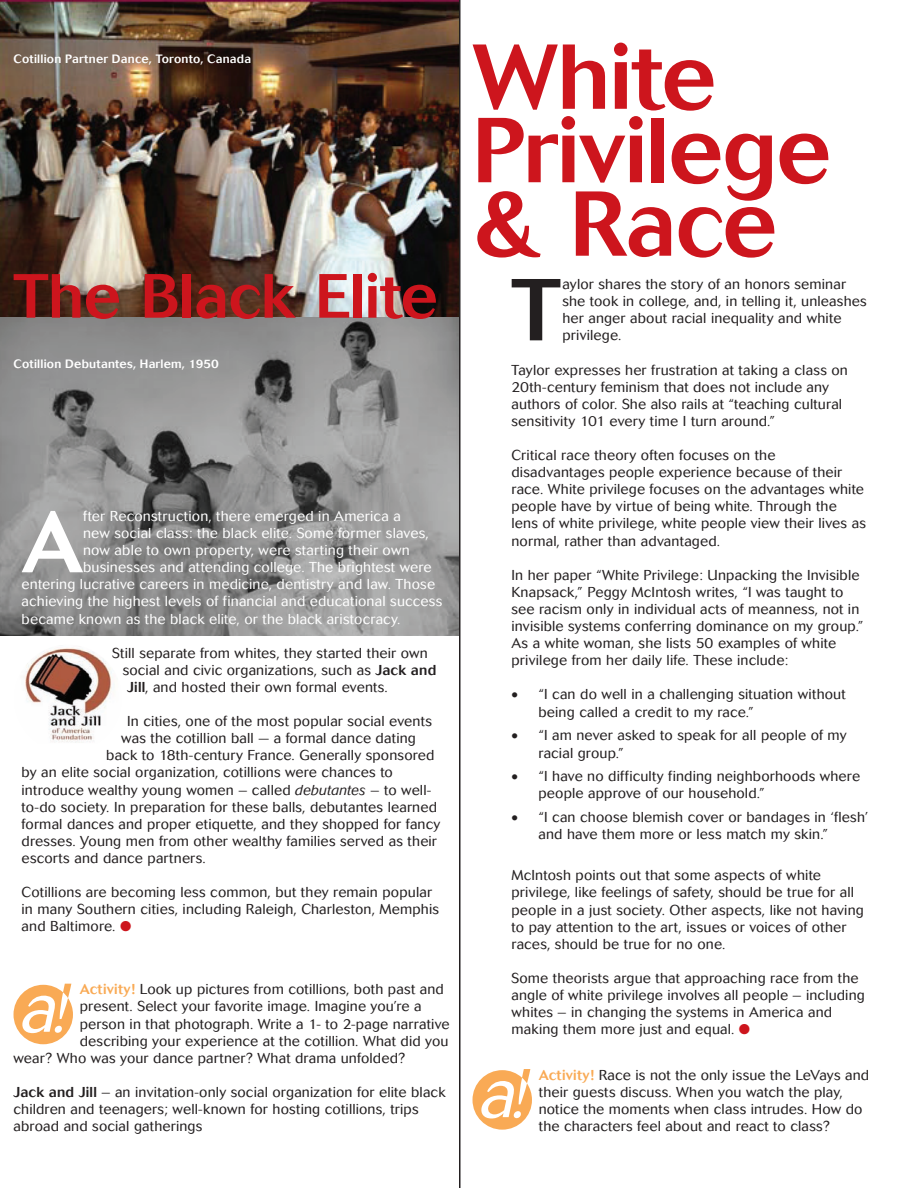
<style>
.page{position:relative;width:918px;height:1188px;background:#fff}
.page>*{position:absolute;margin:0;border:0;box-sizing:border-box;transform-origin:0 0}
.t1{font:500 91.05px/73.5px "Cosmos";letter-spacing:-.01em;color:#cd151d}
.t2{font:500 86.85px "Cosmos";color:#fff}
.t3{font:500 86.85px "Cosmos";color:#231f20}
.t4{font:500 61.65px "Cosmos";letter-spacing:-.005em;color:#cd151d}
.t5{font:300 14.25px/17.1px "Cosmos";letter-spacing:.01em;color:#231f20}
.t6{font:300 14.25px "Cosmos";letter-spacing:.01em;color:#fff}
.t7{font:500 12px "Cosmos";letter-spacing:.02em;color:#fff}
.s1{font-weight:500}
.s2{font-style:italic}
.s3{color:#cd151d}
.s4{font-weight:500;color:#f9aa55}
</style>
<div class="page">
<img style="left:0;top:0;width:458px;height:636px">
<svg style="left:14px;top:984px;width:59px;height:60px"></svg>
<hr style="left:459px;top:0;width:1px;height:1188px;background:#231f20">
<img style="left:25px;top:648px;width:87px;height:95px">
<svg style="left:472px;top:1069px;width:60px;height:61px"></svg>
<p class="t7" style="left:14px;top:52px;width:239px">Cotillion Partner Dance, Toronto, Canada</p>
<h3 class="t4" style="left:14px;top:261px;width:426px">The Black Elite</h3>
<p class="t7" style="left:14px;top:357px;width:207px">Cotillion Debutantes, Harlem, 1950</p>
<h2 class="t2" style="left:22px;top:492px;width:63px">A</h2>
<p class="t6" style="left:83px;top:508px;width:319px">fter Reconstruction, there emerged in America a</p>
<p class="t6" style="left:83px;top:525px;width:347px">new social class: the black elite. Some former slaves,</p>
<p class="t6" style="left:83px;top:542px;width:328px">now able to own property, were starting their own</p>
<p class="t6" style="left:83px;top:559px;width:350px">businesses and attending college. The brightest were</p>
<p class="t6" style="left:22px;top:576px;width:415px">entering lucrative careers in medicine, dentistry and law. Those</p>
<p class="t6" style="left:22px;top:593px;width:422px">achieving the highest levels of financial and educational success</p>
<p class="t6" style="left:22px;top:611px;width:380px">became known as the black elite, or the black aristocracy.</p>
<p class="t5" style="left:112px;top:644px;width:317px">Still separate from whites, they started their own</p>
<p class="t5" style="left:123px;top:662px;width:315px">social and civic organizations, such as <span class="s1">Jack and</span></p>
<p class="t5" style="left:127px;top:679px;width:262px"><span class="s1">Jill</span>, and hosted their own formal events.</p>
<p class="t5" style="left:127px;top:713px;width:306px">In cities, one of the most popular social events</p>
<p class="t5" style="left:121px;top:730px;width:296px">was the cotillion ball — a formal dance dating</p>
<p class="t5" style="left:106px;top:747px;width:330px">back to 18th-century France. Generally sponsored</p>
<p class="t5" style="left:22px;top:764px;width:373px">by an elite social organization, cotillions were chances to</p>
<p class="t5" style="left:22px;top:781px;width:411px">introduce wealthy young women – called <span class="s2">debutantes</span> – to well-</p>
<p class="t5" style="left:22px;top:798px;width:417px">to-do society. In preparation for these balls, debutantes learned</p>
<p class="t5" style="left:22px;top:815px;width:420px">formal dances and proper etiquette, and they shopped for fancy</p>
<p class="t5" style="left:22px;top:833px;width:417px">dresses. Young men from other wealthy families served as their</p>
<p class="t5" style="left:22px;top:850px;width:186px">escorts and dance partners.</p>
<p class="t5" style="left:22px;top:884px;width:419px">Cotillions are becoming less common, but they remain popular in many Southern cities, including Raleigh, Charleston, Memphis and Baltimore. <span class="s3">●</span></p>
<p class="t5" style="left:80px;top:981px;width:366px"><span class="s4">Activity!</span> Look up pictures from cotillions, both past and</p>
<p class="t5" style="left:80px;top:998px;width:343px">present. Select your favorite image. Imagine you’re a</p>
<p class="t5" style="left:80px;top:1015px;width:371px">person in that photograph. Write a 1- to 2-page narrative</p>
<p class="t5" style="left:80px;top:1032px;width:370px">describing your experience at the cotillion. What did you</p>
<p class="t5" style="left:14px;top:1049px;width:393px">wear? Who was your dance partner? What drama unfolded?</p>
<p class="t5" style="left:14px;top:1084px;width:433px"><span class="s1">Jack and Jill</span> – an invitation-only social organization for elite black children and teenagers; well-known for hosting cotillions, trips abroad and social gatherings</p>
<h1 class="t1" style="left:472px;top:41px;width:360px">White<br>Privilege &amp; Race</h1>
<h2 class="t3" style="left:512px;top:260px;width:50px">T</h2>
<p class="t5" style="left:562px;top:276px;width:306px">aylor shares the story of an honors seminar she took in college, and, in telling it, unleashes her anger about racial inequality and white privilege.</p>
<p class="t5" style="left:511px;top:361px;width:338px">Taylor expresses her frustration at taking a class on 20th-century feminism that does not include any authors of color. She also rails at “teaching cultural sensitivity 101 every time I turn around.”</p>
<p class="t5" style="left:511px;top:447px;width:356px">Critical race theory often focuses on the disadvantages people experience because of their race. White privilege focuses on the advantages white people have by virtue of being white. Through the lens of white privilege, white people view their lives as normal, rather than advantaged.</p>
<p class="t5" style="left:511px;top:566px;width:354px">In her paper “White Privilege: Unpacking the Invisible Knapsack,” Peggy McIntosh writes, “I was taught to see racism only in individual acts of meanness, not in invisible systems conferring dominance on my group.” As a white woman, she lists 50 examples of white privilege from her daily life. These include:</p>
<p class="t5" style="left:539px;top:686px;width:309px;text-indent:-27px">• “I can do well in a challenging situation without being called a credit to my race.”</p>
<p class="t5" style="left:539px;top:727px;width:310px;text-indent:-27px">• “I am never asked to speak for all people of my racial group.”</p>
<p class="t5" style="left:539px;top:768px;width:323px;text-indent:-27px">• “I have no difficulty finding neighborhoods where people approve of our household.”</p>
<p class="t5" style="left:539px;top:809px;width:331px;text-indent:-27px">• “I can choose blemish cover or bandages in ‘flesh’ and have them more or less match my skin.”</p>
<p class="t5" style="left:511px;top:867px;width:354px">McIntosh points out that some aspects of white privilege, like feelings of safety, should be true for all people in a just society. Other aspects, like not having to pay attention to the art, issues or voices of other races, should be true for no one.</p>
<p class="t5" style="left:511px;top:970px;width:355px">Some theorists argue that approaching race from the angle of white privilege involves all people – including whites – in changing the systems in America and making them more just and equal. <span class="s3">●</span></p>
<p class="t5" style="left:539px;top:1066px;width:332px"><span class="s4">Activity!</span> Race is not the only issue the LeVays and their guests discuss. When you watch the play, notice the moments when class intrudes. How do the characters feel about and react to class?</p>
</div>
